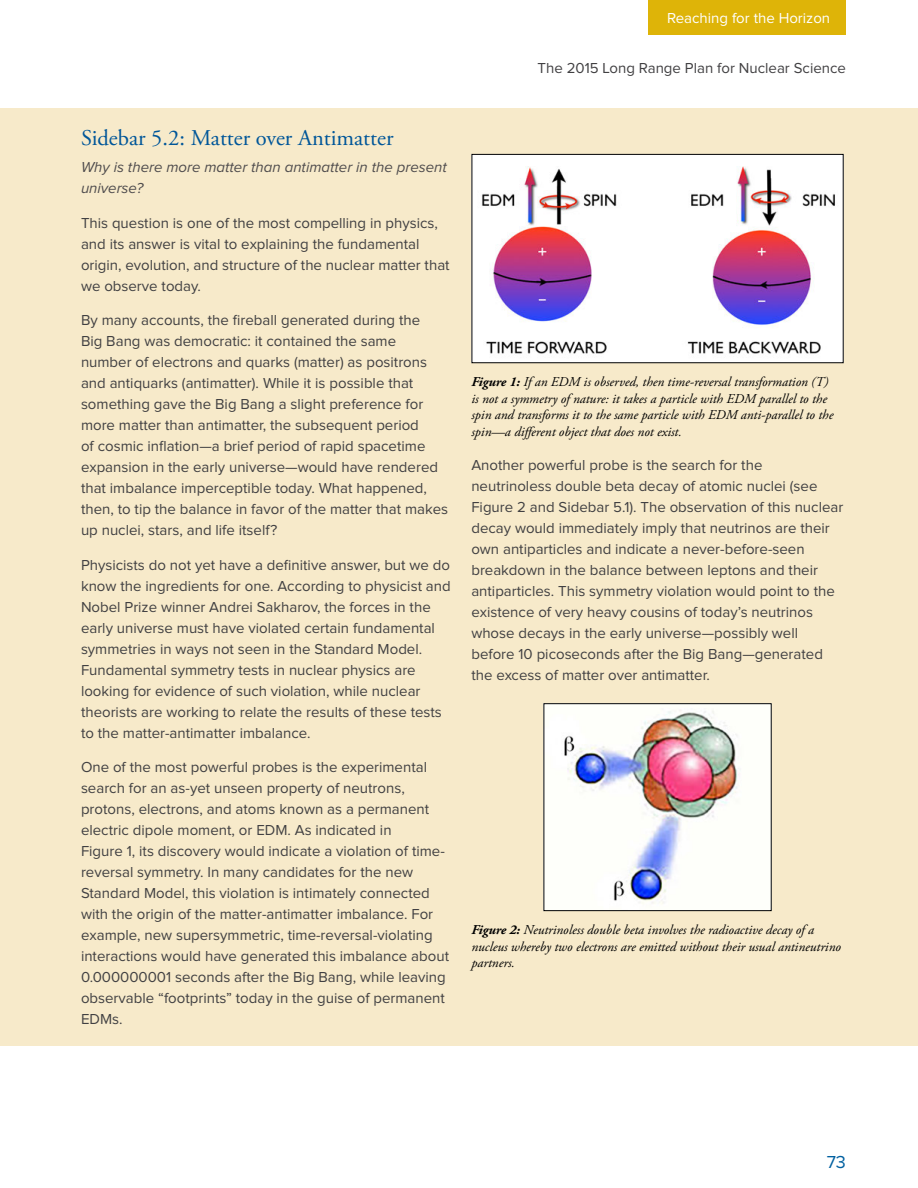
<style>
.page{position:relative;width:918px;height:1188px;background:#fff}
.page>*{position:absolute;margin:0;border:0;box-sizing:border-box;transform-origin:0 0}
.sidebar_title{font:22.5px "Adobe Garamond Pro";color:#005699}
.t1{font:18px "Proxima Nova";color:#0060a0}
.body{font:15px/21px "Proxima Nova";color:#414042}
.body_italic{font:italic 15px/21px "Proxima Nova";color:#4f4c4d}
.t2{font:15px "Proxima Nova";color:#fff}
.figure_caption{font:italic 13.5px/16.5px "Adobe Garamond Pro";color:#000}
.s1{font-weight:700}
</style>
<div class="page">
<div style="left:648px;top:0;width:198px;height:35px;background:#deb408"></div>
<div style="left:0;top:108px;width:918px;height:937px;background:#f7eaca"></div>
<img style="left:474px;top:156px;width:368px;height:205px">
<div style="left:472px;top:154px;width:372px;height:209px;border:1px solid #000"></div>
<img style="left:546px;top:705px;width:224px;height:204px">
<div style="left:544px;top:703px;width:228px;height:208px;border:1px solid #000"></div>
<p class="t2" style="left:667px;top:11px;width:165px">Reaching for the Horizon</p>
<p class="body" style="left:538px;top:59px;width:310px">The 2015 Long Range Plan for Nuclear Science</p>
<p class="sidebar_title" style="left:81px;top:124px;width:314px">Sidebar 5.2: Matter over Antimatter</p>
<p class="body_italic" style="left:81px;top:157px;width:367px">Why is there more matter than antimatter in the present universe?</p>
<p class="body" style="left:81px;top:213px;width:370px">This question is one of the most compelling in physics, and its answer is vital to explaining the fundamental origin, evolution, and structure of the nuclear matter that we observe today.</p>
<p class="body" style="left:81px;top:310px;width:369px">By many accounts, the fireball generated during the<br>Big Bang was democratic: it contained the same number of electrons and quarks (matter) as positrons and antiquarks (antimatter). While it is possible that something gave the Big Bang a slight preference for more matter than antimatter, the subsequent period<br>of cosmic inflation—a brief period of rapid spacetime expansion in the early universe—would have rendered that imbalance imperceptible today. What happened, then, to tip the balance in favor of the matter that makes up nuclei, stars, and life itself?</p>
<p class="body" style="left:81px;top:555px;width:371px">Physicists do not yet have a definitive answer, but we do know the ingredients for one. According to physicist and Nobel Prize winner Andrei Sakharov, the forces in the early universe must have violated certain fundamental symmetries in ways not seen in the Standard Model.<br>Fundamental symmetry tests in nuclear physics are looking for evidence of such violation, while nuclear theorists are working to relate the results of these tests to the matter-antimatter imbalance.</p>
<p class="body" style="left:81px;top:757px;width:370px">One of the most powerful probes is the experimental search for an as-yet unseen property of neutrons, protons, electrons, and atoms known as a permanent electric dipole moment, or EDM. As indicated in<br>Figure 1, its discovery would indicate a violation of time&shy;reversal symmetry. In many candidates for the new Standard Model, this violation is intimately connected with the origin of the matter-antimatter imbalance. For example, new supersymmetric, time-reversal-violating interactions would have generated this imbalance about 0.000000001 seconds after the Big Bang, while leaving observable “footprints” today in the guise of permanent EDMs.</p>
<p class="figure_caption" style="left:471px;top:374px;width:363px"><span class="s1">Figure 1:</span> If an EDM is observed, then time-reversal transformation (T) is not a symmetry of nature: it takes a particle with EDM parallel to the spin and transforms it to the same particle with EDM anti-parallel to the spin—a different object that does not exist.</p>
<p class="body" style="left:471px;top:456px;width:373px">Another powerful probe is the search for the neutrinoless double beta decay of atomic nuclei (see Figure 2 and Sidebar 5.1). The observation of this nuclear decay would immediately imply that neutrinos are their own antiparticles and indicate a never-before-seen breakdown in the balance between leptons and their antiparticles. This symmetry violation would point to the existence of very heavy cousins of today’s neutrinos whose decays in the early universe—possibly well before 10 picoseconds after the Big Bang—generated the excess of matter over antimatter.</p>
<p class="figure_caption" style="left:471px;top:922px;width:371px"><span class="s1">Figure 2:</span> Neutrinoless double beta involves the radioactive decay of a nucleus whereby two electrons are emitted without their usual antineutrino partners.</p>
<p class="t1" style="left:827px;top:1153px;width:21px">73</p>
</div>
